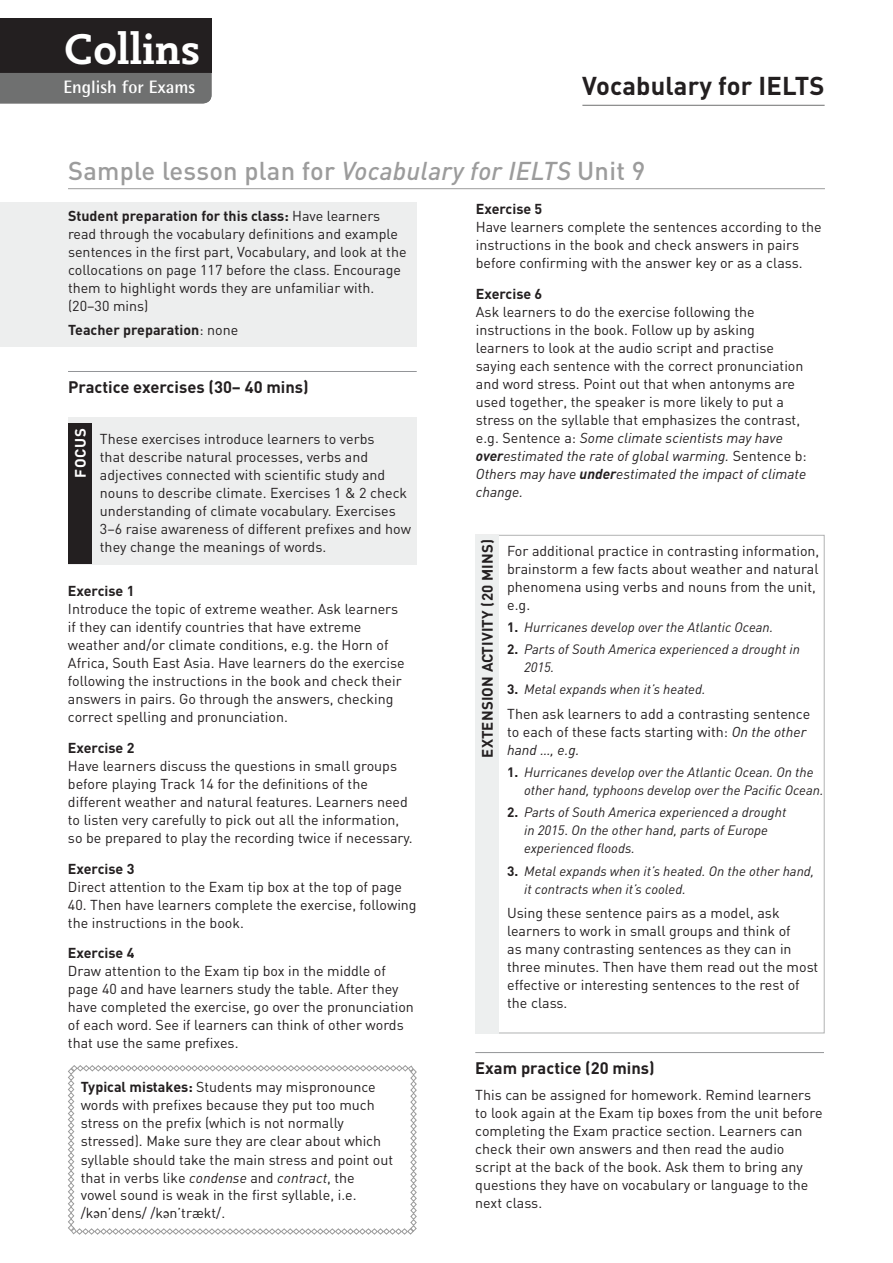
<style>
.page{position:relative;width:893px;height:1263px;background:#fff}
.page>*{position:absolute;margin:0;border:0;box-sizing:border-box;transform-origin:0 0}
.t1{font:700 45px "Nexus Mix";color:#fff}
.t2{font:500 25.5px "DIN";letter-spacing:.01em;color:#9c9c9c}
.t3{font:700 25.5px "DIN";letter-spacing:.005em;color:#231f20}
.t4{font:700 18px "Rotis Semi Sans Std";color:#fff}
.t5{font:700 16.5px "DIN";color:#231f20}
.t6{font:700 15px "DIN";letter-spacing:.01em;color:#231f20}
.t7{font:700 15px "DIN";color:#fff}
.t8{font:14.25px/18px "DIN";color:#231f20}
.t9{font:700 14.25px "DIN";color:#231f20}
.t10{font:italic 13.5px/18px "DIN";color:#231f20}
.s1{font-style:italic}
.s2{font-weight:700}
.s3{font-weight:400}
.s4{font-family:"Phonetics P01"}
.s5{font-weight:700;font-style:italic}
.s6{font-weight:700;font-style:normal}
.s7{font-style:normal}
</style>
<div class="page">
<hr style="left:582px;top:105px;width:243px;height:1px;background:#6f7070">
<div style="left:0;top:202px;width:417px;height:145px;background:#edeeee"></div>
<hr style="left:68px;top:188px;width:757px;height:1px;background:#9c9c9c">
<div style="left:0;top:19px;width:211px;height:54px;background:#231f20"></div>
<div style="left:0;top:73px;width:211px;height:30px;background:#6f7070"></div>
<hr style="left:68px;top:371px;width:349px;height:1px;background:#939598">
<div style="left:68px;top:417px;width:349px;height:147px;background:#edeeee"></div>
<div style="left:68px;top:424px;width:23px;height:140px;background:#231f20"></div>
<svg style="left:68px;top:1065px;width:349px;height:170px"></svg>
<hr style="left:475px;top:1052px;width:349px;height:1px;background:#939598">
<div style="left:475px;top:535px;width:23px;height:498px;background:#edefef"></div>
<h1 class="t1" style="left:63px;top:21px;width:139px">Collins</h1>
<p class="t4" style="left:64px;top:76px;width:133px">English for Exams</p>
<h2 class="t3" style="left:582px;top:69px;width:244px">Vocabulary for IELTS</h2>
<h2 class="t2" style="left:68px;top:155px;width:579px">Sample lesson plan for <span class="s1">Vocabulary for IELTS</span> Unit 9</h2>
<p class="t8" style="left:68px;top:207px;width:340px"><span class="s2">Student preparation for this class:</span> Have learners read through the vocabulary definitions and example sentences in the first part, Vocabulary, and look at the collocations on page 117 before the class. Encourage them to highlight words they are unfamiliar with. (20–30 mins)</p>
<p class="t9" style="left:68px;top:321px;width:172px">Teacher preparation<span class="s3">: none</span></p>
<p class="t5" style="left:68px;top:376px;width:242px">Practice exercises (30– 40 mins)</p>
<p class="t8" style="left:100px;top:430px;width:313px">These exercises introduce learners to verbs<br>that describe natural processes, verbs and adjectives connected with scientific study and nouns to describe climate. Exercises 1 &amp; 2 check understanding of climate vocabulary. Exercises 3–6 raise awareness of different prefixes and how they change the meanings of words.</p>
<p class="t7" style="left:71px;top:478px;width:52px;rotate:-90deg">FOCUS</p>
<p class="t9" style="left:68px;top:582px;width:68px">Exercise 1</p>
<p class="t8" style="left:68px;top:600px;width:338px">Introduce the topic of extreme weather. Ask learners if they can identify countries that have extreme weather and/or climate conditions, e.g. the Horn of Africa, South East Asia. Have learners do the exercise following the instructions in the book and check their answers in pairs. Go through the answers, checking correct spelling and pronunciation.</p>
<p class="t9" style="left:68px;top:738px;width:68px">Exercise 2</p>
<p class="t8" style="left:68px;top:756px;width:346px">Have learners discuss the questions in small groups before playing Track 14 for the definitions of the different weather and natural features. Learners need to listen very carefully to pick out all the information, so be prepared to play the recording twice if necessary.</p>
<p class="t9" style="left:68px;top:859px;width:68px">Exercise 3</p>
<p class="t8" style="left:68px;top:877px;width:336px">Direct attention to the Exam tip box at the top of page</p>
<p class="t8" style="left:68px;top:895px;width:350px">40. Then have learners complete the exercise, following the instructions in the book.</p>
<p class="t9" style="left:68px;top:944px;width:68px">Exercise 4</p>
<p class="t8" style="left:68px;top:962px;width:347px">Draw attention to the Exam tip box in the middle of page 40 and have learners study the table. After they have completed the exercise, go over the pronunciation of each word. See if learners can think of other words that use the same prefixes.</p>
<p class="t8" style="left:81px;top:1077px;width:314px"><span class="s2">Typical mistakes:</span> Students may mispronounce words with prefixes because they put too much stress on the prefix (which is not normally stressed). Make sure they are clear about which syllable should take the main stress and point out that in verbs like <span class="s1">condense</span> and <span class="s1">contract</span>, the vowel sound is weak in the first syllable, i.e. /k<span class="s4">E</span>n’dens/ /k<span class="s4">E</span>n’trækt/.</p>
<p class="t9" style="left:476px;top:199px;width:68px">Exercise 5</p>
<p class="t8" style="left:476px;top:217px;width:347px">Have learners complete the sentences according to the instructions in the book and check answers in pairs before confirming with the answer key or as a class.</p>
<p class="t9" style="left:476px;top:284px;width:68px">Exercise 6</p>
<p class="t8" style="left:476px;top:302px;width:332px">Ask learners to do the exercise following the instructions in the book. Follow up by asking learners to look at the audio script and practise saying each sentence with the correct pronunciation and word stress. Point out that when antonyms are used together, the speaker is more likely to put a stress on the syllable that emphasizes the contrast, e.g. Sentence a: <span class="s1">Some climate scientists may have </span><span class="s5">over</span><span class="s1">estimated the rate of global warming.</span> Sentence b:<br><span class="s1">Others may have</span> <span class="s5">under</span><span class="s1">estimated the impact of climate change.</span></p>
<p class="t6" style="left:478px;top:758px;width:220px;rotate:-90deg">EXTENSION ACTIVITY (20 MINS)</p>
<p class="t8" style="left:507px;top:541px;width:314px">For additional practice in contrasting information, brainstorm a few facts about weather and natural phenomena using verbs and nouns from the unit, e.g.</p>
<p class="t10" style="left:507px;top:618px;width:268px"><span class="s6">1.</span> Hurricanes develop over the Atlantic Ocean.</p>
<p class="t10" style="left:524px;top:640px;width:277px;text-indent:-17px"><span class="s6">2.</span> Parts of South America experienced a drought in<br>2015.</p>
<p class="t10" style="left:507px;top:680px;width:200px"><span class="s6">3.</span> Metal expands when it’s heated.</p>
<p class="t8" style="left:507px;top:704px;width:305px">Then ask learners to add a contrasting sentence to each of these facts starting with: <span class="s1">On the other hand …, e.g.</span></p>
<p class="t10" style="left:524px;top:763px;width:301px;text-indent:-17px"><span class="s6">1.</span> Hurricanes develop over the Atlantic Ocean. On the other hand, typhoons develop over the Pacific Ocean.</p>
<p class="t10" style="left:524px;top:803px;width:264px;text-indent:-17px"><span class="s6">2.</span> Parts of South America experienced a drought in 2015<span class="s7">.</span> On the other hand, parts of Europe experienced floods.</p>
<p class="t10" style="left:524px;top:861px;width:292px;text-indent:-17px"><span class="s6">3.</span> Metal expands when it’s heated. On the other hand, it contracts when it’s cooled.</p>
<p class="t8" style="left:507px;top:903px;width:313px">Using these sentence pairs as a model, ask learners to work in small groups and think of<br>as many contrasting sentences as they can in three minutes. Then have them read out the most effective or interesting sentences to the rest of the class.</p>
<p class="t5" style="left:475px;top:1057px;width:181px">Exam practice (20 mins)</p>
<p class="t8" style="left:475px;top:1085px;width:349px">This can be assigned for homework. Remind learners to look again at the Exam tip boxes from the unit before completing the Exam practice section. Learners can check their own answers and then read the audio script at the back of the book. Ask them to bring any questions they have on vocabulary or language to the next class.</p>
</div>
